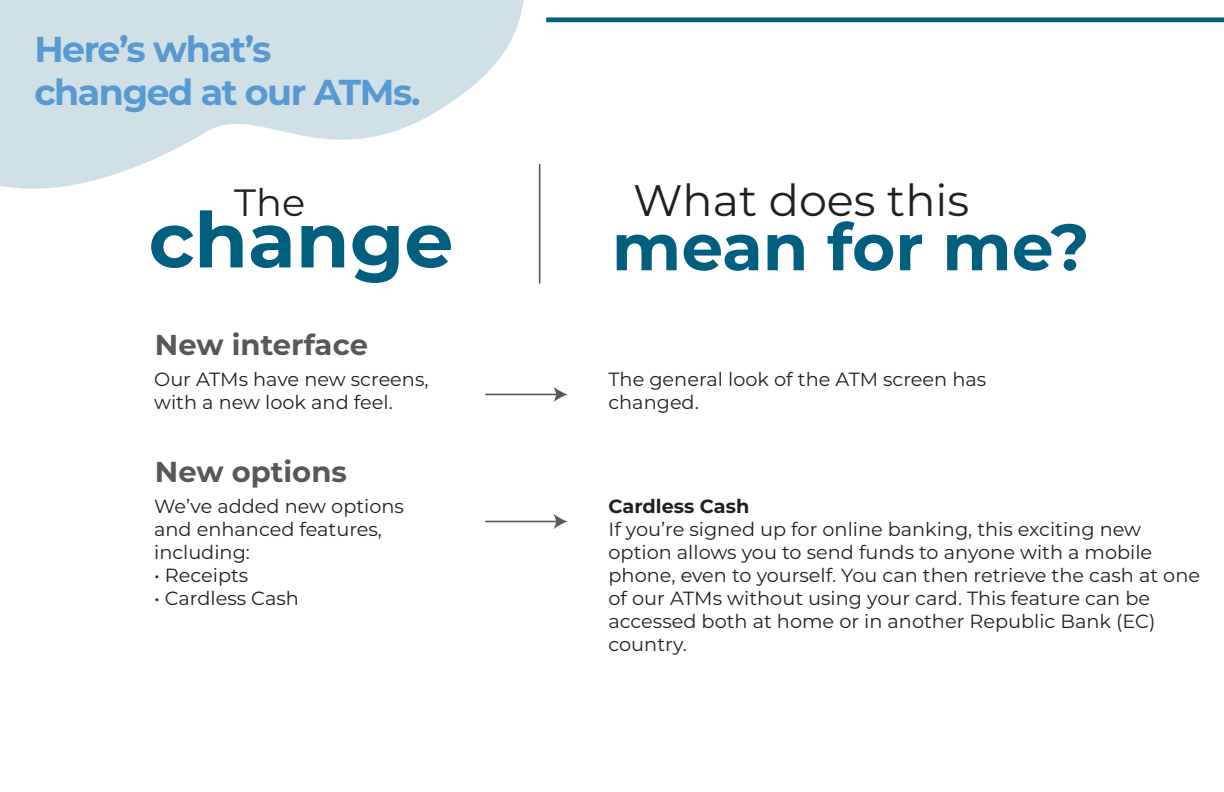
<style>
.page{position:relative;width:1224px;height:792px;background:#fff}
.page>*{position:absolute;margin:0;border:0;box-sizing:border-box;transform-origin:0 0}
.t1{font:700 77px "Montserrat";color:#005f7f}
.t2{font:700 65.2px "Montserrat";color:#005f7f}
.t3{font:44px "Montserrat";color:#231f20}
.t4{font:38px "Montserrat";color:#231f20}
.t5{font:700 36px/43.2px "Montserrat";letter-spacing:-.04em;color:#5799d2}
.t6{font:700 28.8px "Montserrat";color:#57585a}
.t7{font:19px/23px "Montserrat";color:#231f20}
.t8{font:700 19px "Montserrat";color:#231f20}
</style>
<div class="page">
<svg style="left:0;top:0;width:541px;height:189px;fill:#cfe0e6"></svg>
<div style="left:546px;top:17px;width:678px;height:5px;background:#005f7f"></div>
<hr style="left:485px;top:394px;width:73px;height:1px;background:#57585a">
<svg style="left:554px;top:387px;width:13px;height:15px"></svg>
<hr style="left:485px;top:521px;width:73px;height:1px;background:#57585a">
<svg style="left:554px;top:514px;width:13px;height:15px"></svg>
<hr style="left:539px;top:164px;width:1px;height:120px;background:#57585a">
<h3 class="t5" style="left:34px;top:26px;width:388px">Here’s what’s changed at our ATMs.</h3>
<h3 class="t4" style="left:234px;top:177px;width:73px">The</h3>
<h1 class="t1" style="left:149px;top:185px;width:306px">change</h1>
<h3 class="t6" style="left:155px;top:324px;width:215px">New interface</h3>
<h3 class="t3" style="left:633px;top:170px;width:338px">What does this</h3>
<h2 class="t2" style="left:612px;top:200px;width:479px">mean for me?</h2>
<p class="t7" style="left:154px;top:367px;width:276px">Our ATMs have new screens, with a new look and feel.</p>
<p class="t7" style="left:609px;top:367px;width:379px">The general look of the ATM screen has changed.</p>
<h3 class="t6" style="left:155px;top:451px;width:193px">New options</h3>
<p class="t7" style="left:154px;top:494px;width:251px">We’ve added new options and enhanced features, including:</p>
<p class="t7" style="left:154px;top:563px;width:96px">• Receipts</p>
<p class="t7" style="left:154px;top:586px;width:146px">• Cardless Cash</p>
<p class="t8" style="left:609px;top:493px;width:142px">Cardless Cash</p>
<p class="t7" style="left:609px;top:517px;width:593px">If you’re signed up for online banking, this exciting new option allows you to send funds to anyone with a mobile phone, even to yourself. You can then retrieve the cash at one of our ATMs without using your card. This feature can be accessed both at home or in another Republic Bank (EC) country.</p>
</div>
